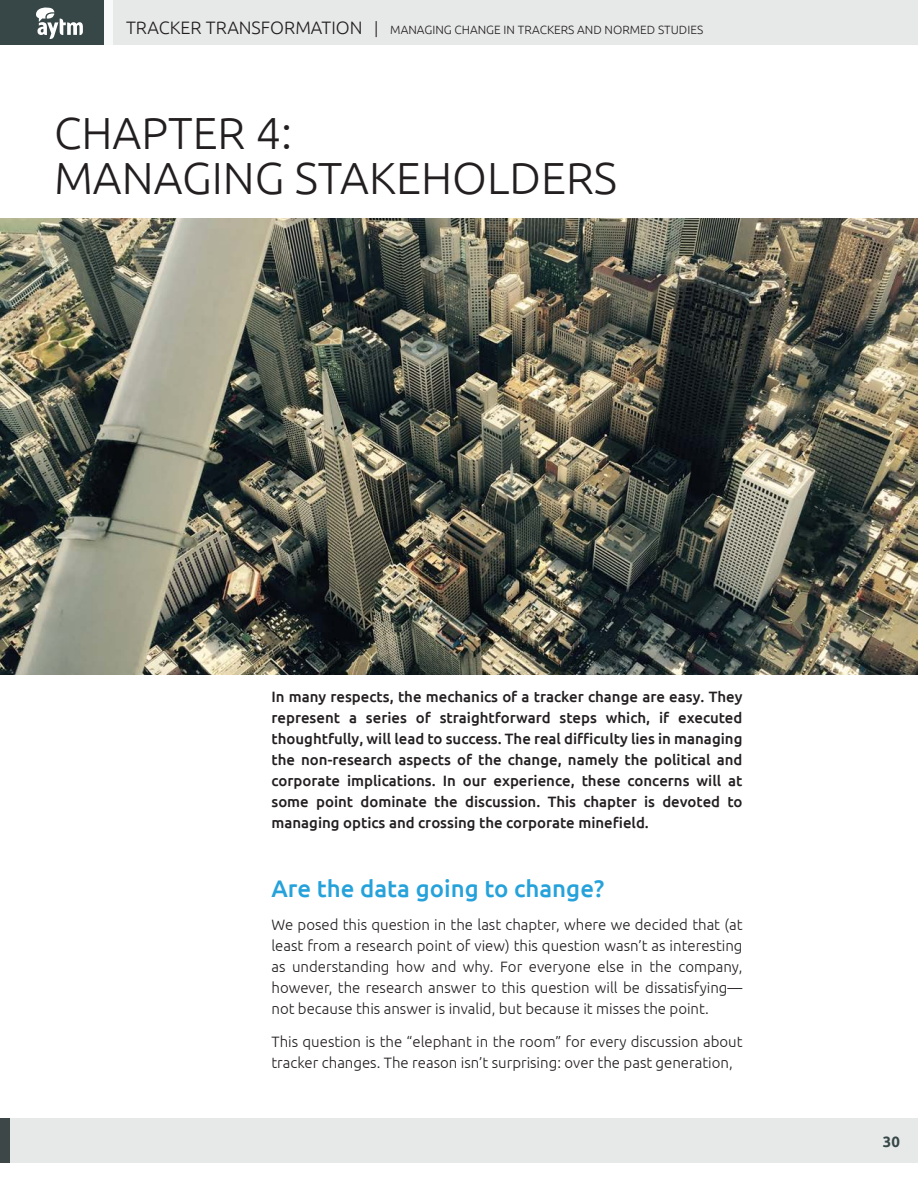
<style>
.page{position:relative;width:918px;height:1188px;background:#fff}
.page>*{position:absolute;margin:0;border:0;box-sizing:border-box;transform-origin:0 0}
.t1{font:300 45px/45px "Ubuntu";color:#231f20}
.t2{font:500 24px "Ubuntu";color:#26a2db}
.t3{font:300 15px/21px "Ubuntu";color:#231f20;text-align:justify}
.t4{font:500 15px/21px "Ubuntu";color:#231f20;text-align:justify}
.t5{font:700 15px "Ubuntu";color:#374747}
.t6{font:300 12px "Ubuntu";color:#231f20}
.s1{font-size:18px}
.s2{font-size:16.5px}
</style>
<div class="page">
<div style="left:104px;top:0;width:814px;height:44px;background:#e7e9e8"></div>
<div style="left:104px;top:0;width:9px;height:44px;background:#f8f9f9"></div>
<div style="left:0;top:0;width:104px;height:44px;background:#374747"></div>
<div style="left:0;top:1118px;width:918px;height:45px;background:#e7e9e8"></div>
<div style="left:0;top:1118px;width:9px;height:45px;background:#3d4748"></div>
<svg style="left:36px;top:7px;width:47px;height:32px"></svg>
<img style="left:0;top:219px;width:918px;height:456px">
<p class="t6" style="left:126px;top:23px;width:579px"><span class="s1">TRACKER TRANSFORMATION</span> <span class="s2">|</span> MANAGING CHANGE IN TRACKERS AND NORMED STUDIES</p>
<h1 class="t1" style="left:54px;top:110px;width:565px">CHAPTER 4:<br>MANAGING STAKEHOLDERS</h1>
<p class="t4" style="left:272px;top:686px;width:473px">In many respects, the mechanics of a tracker change are easy. They represent a series of straightforward steps which, if executed thoughtfully, will lead to success. The real difficulty lies in managing the non-research aspects of the change, namely the political and corporate implications. In our experience, these concerns will at some point dominate the discussion. This chapter is devoted to managing optics and crossing the corporate minefield.</p>
<h2 class="t2" style="left:272px;top:875px;width:334px">Are the data going to change?</h2>
<p class="t3" style="left:272px;top:914px;width:473px">We posed this question in the last chapter, where we decided that (at least from a research point of view) this question wasn’t as interesting as understanding how and why. For everyone else in the company, however, the research answer to this question will be dissatisfying— not because this answer is invalid, but because it misses the point.</p>
<p class="t3" style="left:272px;top:1031px;width:473px">This question is the “elephant in the room” for every discussion about tracker changes. The reason isn’t surprising: over the past generation,</p>
<p class="t5" style="left:883px;top:1133px;width:19px">30</p>
</div>
